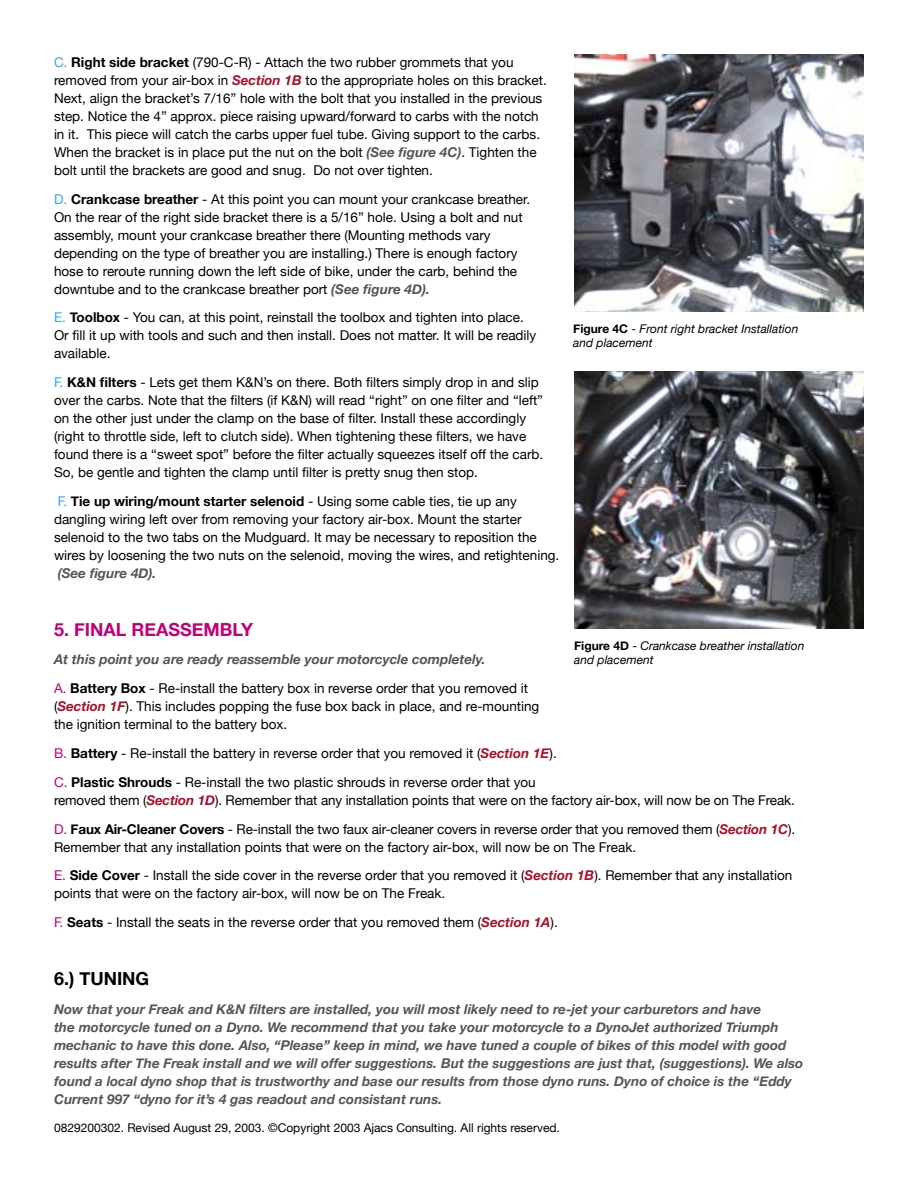
<style>
.page{position:relative;width:918px;height:1188px;background:#fff}
.page>*{position:absolute;margin:0;border:0;box-sizing:border-box;transform-origin:0 0}
.t1{font:700 18px "Helvetica Neue";color:#c10077}
.t2{font:700 18px "Helvetica Neue";color:#000}
.t3{font:13.5px/18px "Helvetica Neue";color:#000}
.t4{font:italic 700 13.5px/18px "Helvetica Neue";color:#565656}
.t5{font:italic 12px/14.4px "Helvetica Neue";color:#000}
.t6{font:12px "Helvetica Neue";color:#000}
.s1{color:#36a7e9}
.s2{font-weight:700}
.s3{font-weight:700;font-style:italic;color:#a9122a}
.s4{font-weight:700;font-style:italic;color:#565656}
.s5{font-weight:700;font-style:normal}
.s6{font-style:normal}
.s7{color:#c10077}
</style>
<div class="page">
<img style="left:574px;top:54px;width:290px;height:258px">
<img style="left:574px;top:371px;width:290px;height:258px">
<p class="t3" style="left:54px;top:53px;width:494px"><span class="s1">C.</span> <span class="s2">Right side bracket</span> (790-C-R) - Attach the two rubber grommets that you removed from your air-box in <span class="s3">Section 1B</span> to the appropriate holes on this bracket.<br>Next, align the bracket’s 7/16” hole with the bolt that you installed in the previous step. Notice the 4” approx. piece raising upward/forward to carbs with the notch in it. This piece will catch the carbs upper fuel tube. Giving support to the carbs.<br>When the bracket is in place put the nut on the bolt <span class="s4">(See figure 4C)</span>. Tighten the bolt until the brackets are good and snug. Do not over tighten.</p>
<p class="t3" style="left:54px;top:190px;width:478px"><span class="s1">D.</span> <span class="s2">Crankcase breather</span> - At this point you can mount your crankcase breather.<br>On the rear of the right side bracket there is a 5/16” hole. Using a bolt and nut assembly, mount your crankcase breather there (Mounting methods vary depending on the type of breather you are installing.) There is enough factory hose to reroute running down the left side of bike, under the carb, behind the downtube and to the crankcase breather port <span class="s4">(See figure 4D).</span></p>
<p class="t3" style="left:54px;top:308px;width:484px"><span class="s1">E.</span> <span class="s2">Toolbox</span> - You can, at this point, reinstall the toolbox and tighten into place.<br>Or fill it up with tools and such and then install. Does not matter. It will be readily available.</p>
<p class="t3" style="left:54px;top:373px;width:491px"><span class="s1">F.</span> <span class="s2">K&amp;N filters</span> - Lets get them K&amp;N’s on there. Both filters simply drop in and slip over the carbs. Note that the filters (if K&amp;N) will read “right” on one filter and “left” on the other just under the clamp on the base of filter. Install these accordingly (right to throttle side, left to clutch side). When tightening these filters, we have found there is a “sweet spot” before the filter actually squeezes itself off the carb.<br>So, be gentle and tighten the clamp until filter is pretty snug then stop.</p>
<p class="t3" style="left:54px;top:492px;width:507px"><span class="s1">F.</span> <span class="s2">Tie up wiring/mount starter selenoid</span> - Using some cable ties, tie up any dangling wiring left over from removing your factory air-box. Mount the starter selenoid to the two tabs on the Mudguard. It may be necessary to reposition the wires by loosening the two nuts on the selenoid, moving the wires, and retightening. <span class="s4">(See figure 4D).</span></p>
<p class="t5" style="left:573px;top:321px;width:227px"><span class="s5">Figure 4C</span> <span class="s6">-</span> Front right bracket Installation and placement</p>
<p class="t1" style="left:54px;top:618px;width:201px">5. FINAL REASSEMBLY</p>
<p class="t4" style="left:54px;top:650px;width:433px">At this point you are ready reassemble your motorcycle completely.</p>
<p class="t3" style="left:54px;top:679px;width:487px"><span class="s7">A.</span> <span class="s2">Battery Box</span> - Re-install the battery box in reverse order that you removed it (<span class="s3">Section 1F</span>). This includes popping the fuse box back in place, and re-mounting the ignition terminal to the battery box.</p>
<p class="t3" style="left:54px;top:744px;width:504px"><span class="s7">B.</span> <span class="s2">Battery</span> - Re-install the battery in reverse order that you removed it (<span class="s3">Section 1E</span>).</p>
<p class="t3" style="left:54px;top:773px;width:742px"><span class="s7">C.</span> <span class="s2">Plastic Shrouds</span> - Re-install the two plastic shrouds in reverse order that you<br>removed them (<span class="s3">Section 1D</span>). Remember that any installation points that were on the factory air-box, will now be on The Freak.</p>
<p class="t3" style="left:54px;top:820px;width:743px"><span class="s7">D.</span> <span class="s2">Faux Air-Cleaner Covers</span> - Re-install the two faux air-cleaner covers in reverse order that you removed them (<span class="s3">Section 1C</span>).<br>Remember that any installation points that were on the factory air-box, will now be on The Freak.</p>
<p class="t3" style="left:54px;top:866px;width:740px"><span class="s7">E.</span> <span class="s2">Side Cover</span> - Install the side cover in the reverse order that you removed it (<span class="s3">Section 1B</span>). Remember that any installation points that were on the factory air-box, will now be on The Freak.</p>
<p class="t3" style="left:54px;top:913px;width:505px"><span class="s7">F.</span> <span class="s2">Seats</span> - Install the seats in the reverse order that you removed them (<span class="s3">Section 1A</span>).</p>
<p class="t5" style="left:574px;top:638px;width:232px"><span class="s5">Figure 4D</span> <span class="s6">-</span> Crankcase breather installation and placement</p>
<p class="t2" style="left:54px;top:967px;width:97px">6.) TUNING</p>
<p class="t4" style="left:54px;top:1000px;width:751px">Now that your Freak and K&amp;N filters are installed, you will most likely need to re-jet your carburetors and have<br>the motorcycle tuned on a Dyno. We recommend that you take your motorcycle to a DynoJet authorized Triumph mechanic to have this done. Also, “Please” keep in mind, we have tuned a couple of bikes of this model with good results after The Freak install and we will offer suggestions. But the suggestions are just that, (suggestions). We also found a local dyno shop that is trustworthy and base our results from those dyno runs. Dyno of choice is the “Eddy Current 997 “dyno for it’s 4 gas readout and consistant runs.</p>
<p class="t6" style="left:54px;top:1121px;width:507px">0829200302. Revised August 29, 2003. ©Copyright 2003 Ajacs Consulting. All rights reserved.</p>
</div>
